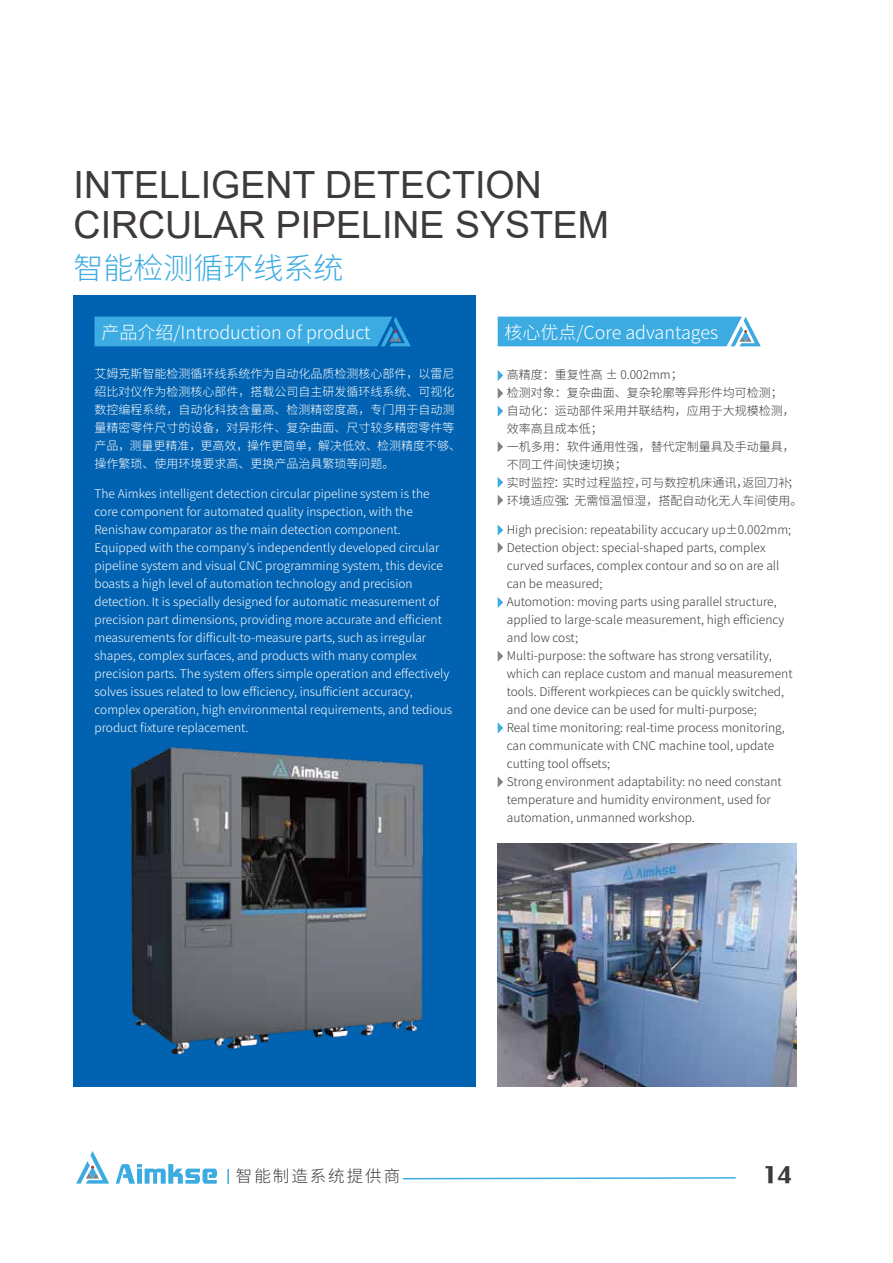
<style>
.page{position:relative;width:893px;height:1263px;background:#fff}
.page>*{position:absolute;margin:0;border:0;box-sizing:border-box;transform-origin:0 0}
.t1{font:37.5px/40.5px "Arial";color:#3e3a39}
.t2{font:300 30px "Source Han Sans CN";color:#3cabe2}
.t3{font:800 22.5px "M Stiff Hei HKS";color:#3e3a39;scale:.95 1}
.t4{font:300 18px "Source Han Sans CN";color:#fff}
.t5{font:300 16.5px "Source Han Sans CN";letter-spacing:.12em;color:#3e3a39}
.t6{font:300 12px/18px "Source Han Sans CN";color:#fff}
.t7{font:300 12px/18px "Source Han Sans CN";color:#3e3a39}
</style>
<div class="page">
<div style="left:74px;top:295px;width:402px;height:791px;background:#0062b1"></div>
<svg style="left:498px;top:317px;width:263px;height:29px;background:#48afe3"></svg>
<svg style="left:498px;top:370px;width:5px;height:11px"></svg>
<svg style="left:498px;top:388px;width:5px;height:11px"></svg>
<svg style="left:498px;top:525px;width:5px;height:11px"></svg>
<svg style="left:498px;top:597px;width:5px;height:11px"></svg>
<svg style="left:498px;top:542px;width:5px;height:11px"></svg>
<svg style="left:498px;top:651px;width:5px;height:11px"></svg>
<svg style="left:498px;top:495px;width:5px;height:11px"></svg>
<svg style="left:498px;top:441px;width:5px;height:11px"></svg>
<svg style="left:498px;top:406px;width:5px;height:11px"></svg>
<svg style="left:498px;top:477px;width:5px;height:11px"></svg>
<img style="left:545px;top:843px;width:251px;height:243px">
<img style="left:73px;top:714px;width:472px;height:373px">
<div style="left:94px;top:317px;width:317px;height:29px;background:#3cabe2"></div>
<svg style="left:402px;top:1177px;width:334px;height:3px"></svg>
<svg style="left:76px;top:1151px;width:33px;height:32px"></svg>
<svg style="left:116px;top:1164px;width:101px;height:20px"></svg>
<svg style="left:227px;top:1169px;width:2px;height:15px"></svg>
<h1 class="t1" style="left:74px;top:164px;width:537px">INTELLIGENT DETECTION<br>CIRCULAR PIPELINE SYSTEM</h1>
<h2 class="t2" style="left:74px;top:252px;width:271px">智能检测循环线系统</h2>
<h3 class="t4" style="left:101px;top:323px;width:271px">产品介绍/Introduction of product</h3>
<p class="t6" style="left:94px;top:365px;width:368px">艾姆克斯智能检测循环线系统作为自动化品质检测核心部件，以雷尼绍比对仪作为检测核心部件，搭载公司自主研发循环线系统、可视化数控编程系统，自动化科技含量高、检测精密度高，专门用于自动测量精密零件尺寸的设备，对异形件、复杂曲面、尺寸较多精密零件等产品，测量更精准，更高效，操作更简单，解决低效、检测精度不够、操作繁琐、使用环境要求高、更换产品治具繁琐等问题。</p>
<p class="t6" style="left:94px;top:484px;width:359px">The Aimkes intelligent detection circular pipeline system is the core component for automated quality inspection, with the Renishaw comparator as the main detection component.<br>Equipped with the company's independently developed circular pipeline system and visual CNC programming system, this device boasts a high level of automation technology and precision detection. It is specially designed for automatic measurement of precision part dimensions, providing more accurate and efficient measurements for difficult-to-measure parts, such as irregular shapes, complex surfaces, and products with many complex precision parts. The system offers simple operation and effectively solves issues related to low efficiency, insufficient accuracy, complex operation, high environmental requirements, and tedious product fixture replacement.</p>
<h3 class="t4" style="left:505px;top:323px;width:215px">核心优点/Core advantages</h3>
<p class="t7" style="left:507px;top:365px;width:297px">高精度：重复性高 ± 0.002mm；<br>检测对象：复杂曲面、复杂轮廓等异形件均可检测；<br>自动化：运动部件采用并联结构，应用于大规模检测，效率高且成本低；<br>一机多用：软件通用性强，替代定制量具及手动量具，不同工件间快速切换；<br>实时监控：实时过程监控，可与数控机床通讯，返回刀补；环境适应强：无需恒温恒湿，搭配自动化无人车间使用。</p>
<p class="t7" style="left:507px;top:521px;width:287px">High precision: repeatability accucary up±0.002mm; Detection object: special-shaped parts, complex curved surfaces, complex contour and so on are all can be measured;<br>Automotion: moving parts using parallel structure, applied to large-scale measurement, high efficiency and low cost;<br>Multi-purpose: the software has strong versatility, which can replace custom and manual measurement tools. Different workpieces can be quickly switched, and one device can be used for multi-purpose;<br>Real time monitoring: real-time process monitoring, can communicate with CNC machine tool, update cutting tool offsets;<br>Strong environment adaptability: no need constant temperature and humidity environment, used for automation, unmanned workshop.</p>
<h3 class="t5" style="left:236px;top:1168px;width:166px">智能制造系统提供商</h3>
<h3 class="t3" style="left:763px;top:1157px;width:31px">14</h3>
</div>
